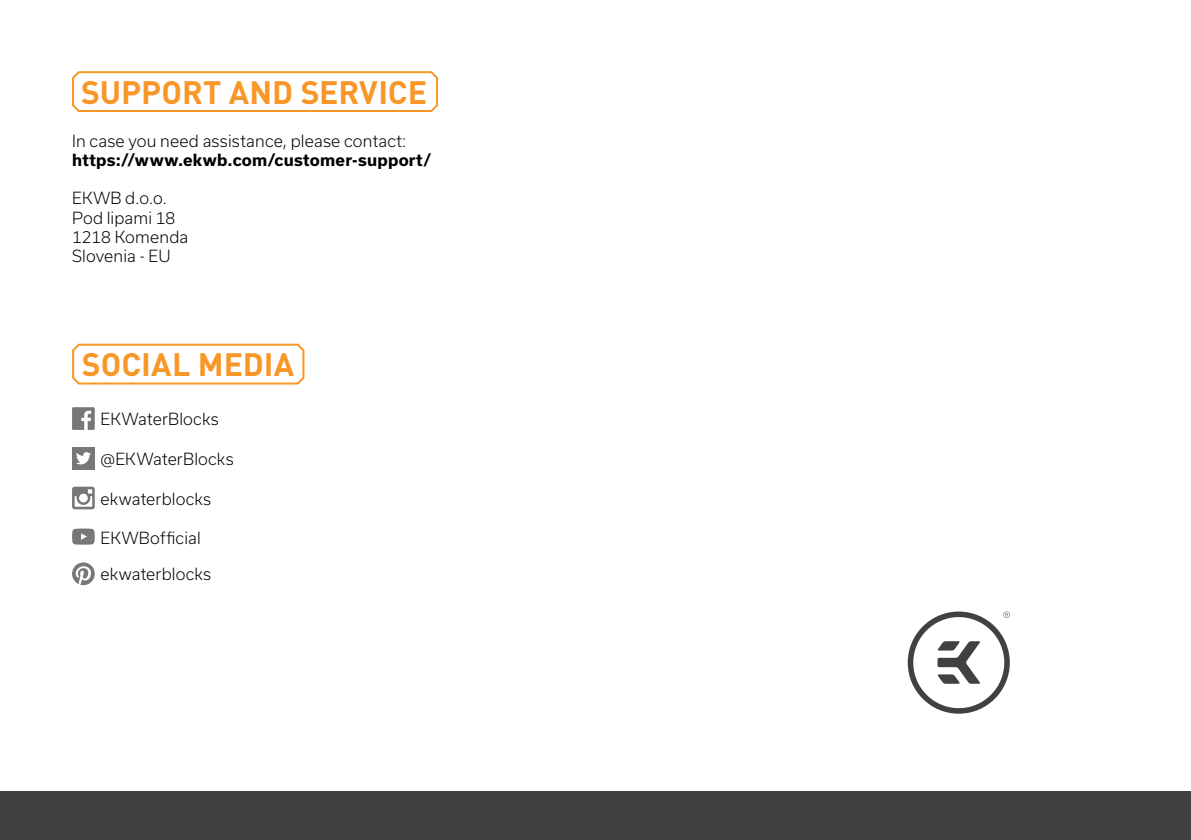
<style>
.page{position:relative;width:1191px;height:840px;background:#fff}
.page>*{position:absolute;margin:0;border:0;box-sizing:border-box;transform-origin:0 0}
.t1{font:700 32px "DIN Pro";letter-spacing:-.005em;color:#f89728}
.t2{font:300 16px/19.2px "Usual";letter-spacing:.01em;color:#000}
.t3{font:700 16px "Usual";letter-spacing:.015em;color:#000}
</style>
<div class="page">
<div style="left:72px;top:446px;width:23px;height:23px;background:#757779"></div>
<svg style="left:76px;top:452px;width:15px;height:12px"></svg>
<div style="left:72px;top:407px;width:23px;height:22px;background:#757779"></div>
<svg style="left:81px;top:410px;width:10px;height:19px"></svg>
<svg style="left:72px;top:562px;width:23px;height:22px"></svg>
<svg style="left:72px;top:528px;width:23px;height:16px"></svg>
<svg style="left:72px;top:486px;width:23px;height:23px"></svg>
<svg style="left:72px;top:71px;width:366px;height:41px"></svg>
<svg style="left:72px;top:343px;width:233px;height:42px"></svg>
<div style="left:0;top:790px;width:1191px;height:49px;background:#414042"></div>
<svg style="left:907px;top:611px;width:102px;height:102px"></svg>
<h1 class="t1" style="left:81px;top:70px;width:347px">SUPPORT AND SERVICE</h1>
<p class="t2" style="left:72px;top:131px;width:336px">In case you need assistance, please contact:</p>
<p class="t3" style="left:72px;top:151px;width:360px">https://www.ekwb.com/customer-support/</p>
<p class="t2" style="left:72px;top:189px;width:118px">EKWB d.o.o.<br>Pod lipami 18<br>1218 Komenda<br>Slovenia - EU</p>
<h1 class="t1" style="left:82px;top:343px;width:214px">SOCIAL MEDIA</h1>
<p class="t2" style="left:100px;top:409px;width:120px">EKWaterBlocks</p>
<p class="t2" style="left:100px;top:449px;width:135px">@EKWaterBlocks</p>
<p class="t2" style="left:100px;top:488px;width:112px">ekwaterblocks</p>
<p class="t2" style="left:100px;top:528px;width:102px">EKWBofficial</p>
<p class="t2" style="left:100px;top:564px;width:112px">ekwaterblocks</p>
</div>
